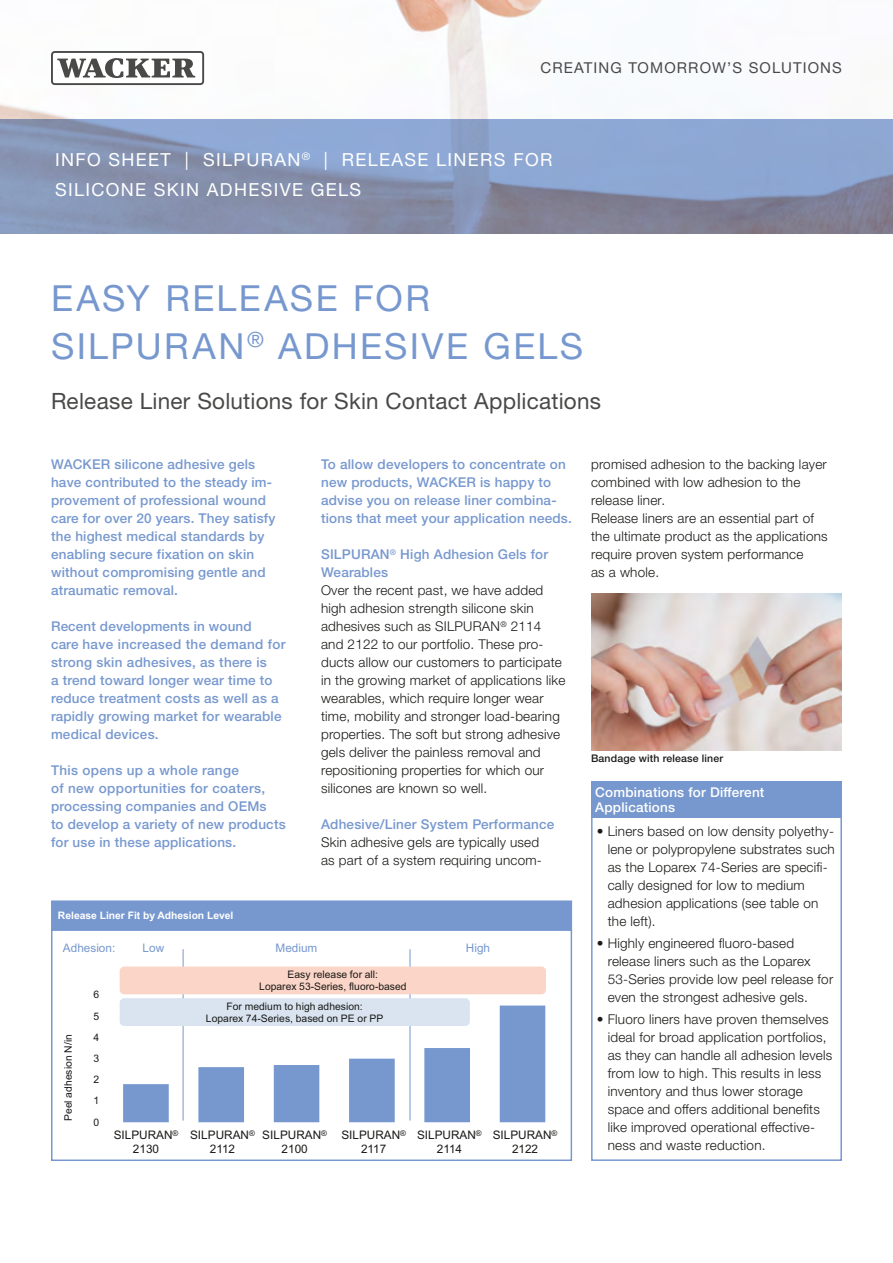
<style>
.page{position:relative;width:893px;height:1263px;background:#fff}
.page>*{position:absolute;margin:0;border:0;box-sizing:border-box;transform-origin:0 0}
.t1{font:36px/48px "Helvetica Panfor Wacker";letter-spacing:.065em;color:#7798cf}
.t2{font:22.5px "Helvetica Panfor Wacker";letter-spacing:.01em;color:#494948}
.t3{font:18px/30px "Helvetica Panfor Wacker";letter-spacing:.075em;color:#fff}
.t4{font:15px "Helvetica Panfor Wacker";letter-spacing:.075em;color:#494948}
.t5{font:300 13.5px/18px "Helvetica Panfor Wacker";letter-spacing:.015em;color:#1a1a18}
.t6{font:500 13.5px/18px "Helvetica Panfor Wacker";letter-spacing:.015em;color:#7798cf}
.t7{font:500 13.5px/15px "Helvetica Panfor Wacker";letter-spacing:.015em;color:#fff}
.t8{font:11.7px/14.1px "Arial";color:#1a1a18;text-align:center}
.t9{font:11.7px "Arial";color:#7798cf}
.t10{font:500 10.5px "Helvetica Panfor Wacker";letter-spacing:.015em;color:#1a1a18}
.t11{font:10.35px/12.5px "Arial";color:#1a1a18;text-align:center}
.t12{font:700 10.35px "Arial";color:#fff}
</style>
<div class="page">
<img style="left:0;top:0;width:543px;height:119px">
<svg style="left:0;top:119px;width:893px;height:115px;background:#8897ba"></svg>
<img style="left:591px;top:593px;width:251px;height:157px">
<div style="left:591px;top:785px;width:251px;height:376px;border:2px solid #7798cf"></div>
<div style="left:591px;top:781px;width:251px;height:36px;background:#7798cf"></div>
<svg style="left:123px;top:1005px;width:422px;height:117px"></svg>
<div style="left:52px;top:901px;width:519px;height:29px;background:#7798cf"></div>
<div style="left:51px;top:900px;width:521px;height:31px;border:1px solid #7798cf"></div>
<hr style="left:183px;top:949px;width:1px;height:171px;background:#7798cf">
<hr style="left:410px;top:949px;width:1px;height:171px;background:#7798cf">
<div style="left:120px;top:998px;width:350px;height:28px;background:#d9e4f0;border-radius:5px"></div>
<div style="left:120px;top:966px;width:426px;height:28px;background:#fbd5c7;border-radius:5px"></div>
<svg style="left:51px;top:51px;width:153px;height:34px"></svg>
<div style="left:53px;top:53px;width:149px;height:30px;background:#fff;border-radius:2px"></div>
<svg style="left:57px;top:58px;width:138px;height:20px"></svg>
<p class="t4" style="left:540px;top:59px;width:303px">CREATING TOMORROW’S SOLUTIONS</p>
<h3 class="t3" style="left:55px;top:144px;width:499px">INFO SHEET | SILPURAN<sup>®</sup> | RELEASE LINERS FOR<br>SILICONE SKIN ADHESIVE GELS</h3>
<h1 class="t1" style="left:51px;top:274px;width:534px">EASY RELEASE FOR<br>SILPURAN<sup>®</sup> ADHESIVE GELS</h1>
<h2 class="t2" style="left:51px;top:387px;width:552px">Release Liner Solutions for Skin Contact Applications</h2>
<p class="t6" style="left:51px;top:456px;width:226px">WACKER silicone adhesive gels have contributed to the steady im&shy;provement of professional wound care for over 20 years. They satisfy the highest medical standards by enabling secure fixation on skin without compromising gentle and atraumatic removal.</p>
<p class="t6" style="left:51px;top:618px;width:236px">Recent developments in wound<br>care have increased the demand for strong skin adhesives, as there is<br>a trend toward longer wear time to reduce treatment costs as well as a rapidly growing market for wearable medical devices.</p>
<p class="t6" style="left:51px;top:761px;width:236px">This opens up a whole range<br>of new opportunities for coaters, processing companies and OEMs<br>to develop a variety of new products for use in these applications.</p>
<p class="t6" style="left:321px;top:456px;width:252px">To allow developers to concentrate on new products, WACKER is happy to advise you on release liner combina&shy;tions that meet your application needs.</p>
<p class="t6" style="left:321px;top:546px;width:229px">SILPURAN<sup>®</sup> High Adhesion Gels for<br>Wearables</p>
<p class="t5" style="left:321px;top:581px;width:246px">Over the recent past, we have added high adhesion strength silicone skin adhesives such as SILPURAN<sup>®</sup> 2114 and 2122 to our portfolio. These pro&shy;ducts allow our customers to participate in the growing market of applications like wearables, which require longer wear time, mobility and stronger load-bearing properties. The soft but strong adhesive gels deliver the painless removal and repositioning properties for which our silicones are known so well.</p>
<p class="t6" style="left:321px;top:816px;width:235px">Adhesive/Liner System Performance</p>
<p class="t5" style="left:321px;top:833px;width:222px">Skin adhesive gels are typically used as part of a system requiring uncom-</p>
<p class="t12" style="left:58px;top:909px;width:177px">Release Liner Fit by Adhesion Level</p>
<p class="t9" style="left:63px;top:940px;width:54px">Adhesion:</p>
<p class="t9" style="left:143px;top:940px;width:23px">Low</p>
<p class="t9" style="left:276px;top:940px;width:43px">Medium</p>
<p class="t9" style="left:466px;top:940px;width:26px">High</p>
<p class="t11" style="left:62px;top:1121px;width:88px;rotate:-90deg">Peel adhesion N/in</p>
<p class="t11" style="left:94px;top:988px;width:7px">6</p>
<p class="t11" style="left:94px;top:1010px;width:7px">5</p>
<p class="t11" style="left:94px;top:1031px;width:7px">4</p>
<p class="t11" style="left:94px;top:1052px;width:7px">3</p>
<p class="t11" style="left:94px;top:1073px;width:7px">2</p>
<p class="t11" style="left:94px;top:1094px;width:7px">1</p>
<p class="t11" style="left:94px;top:1116px;width:7px">0</p>
<p class="t11" style="left:259px;top:968px;width:149px">Easy release for all:<br>Loparex 53-Series, fluoro-based</p>
<p class="t11" style="left:206px;top:1000px;width:179px">For medium to high adhesion:<br>Loparex 74-Series, based on PE or PP</p>
<p class="t8" style="left:114px;top:1128px;width:66px">SILPURAN<sup>®<br></sup>2130</p>
<p class="t8" style="left:190px;top:1128px;width:66px">SILPURAN<sup>®<br></sup>2112</p>
<p class="t8" style="left:262px;top:1128px;width:66px">SILPURAN<sup>®<br></sup>2100</p>
<p class="t8" style="left:341px;top:1128px;width:66px">SILPURAN<sup>®<br></sup>2117</p>
<p class="t8" style="left:417px;top:1128px;width:66px">SILPURAN<sup>®<br></sup>2114</p>
<p class="t8" style="left:493px;top:1128px;width:66px">SILPURAN<sup>®<br></sup>2122</p>
<p class="t5" style="left:591px;top:455px;width:238px">promised adhesion to the backing layer combined with low adhesion to the release liner.<br>Release liners are an essential part of the ultimate product as the applications require proven system performance<br>as a whole.</p>
<p class="t10" style="left:591px;top:752px;width:134px">Bandage with release liner</p>
<p class="t7" style="left:595px;top:784px;width:171px">Combinations for Different<br>Applications</p>
<p class="t5" style="left:608px;top:822px;width:229px;text-indent:-11px">• Liners based on low density polyethy&shy;lene or polypropylene substrates such as the Loparex 74-Series are specifi&shy;cally designed for low to medium adhesion applications (see table on the left).</p>
<p class="t5" style="left:608px;top:934px;width:227px;text-indent:-11px">• Highly engineered fluoro-based release liners such as the Loparex 53-Series provide low peel release for even the strongest adhesive gels.</p>
<p class="t5" style="left:608px;top:1010px;width:226px;text-indent:-11px">• Fluoro liners have proven themselves ideal for broad application portfolios, as they can handle all adhesion levels from low to high. This results in less inventory and thus lower storage space and offers additional benefits like improved operational effective&shy;ness and waste reduction.</p>
</div>
